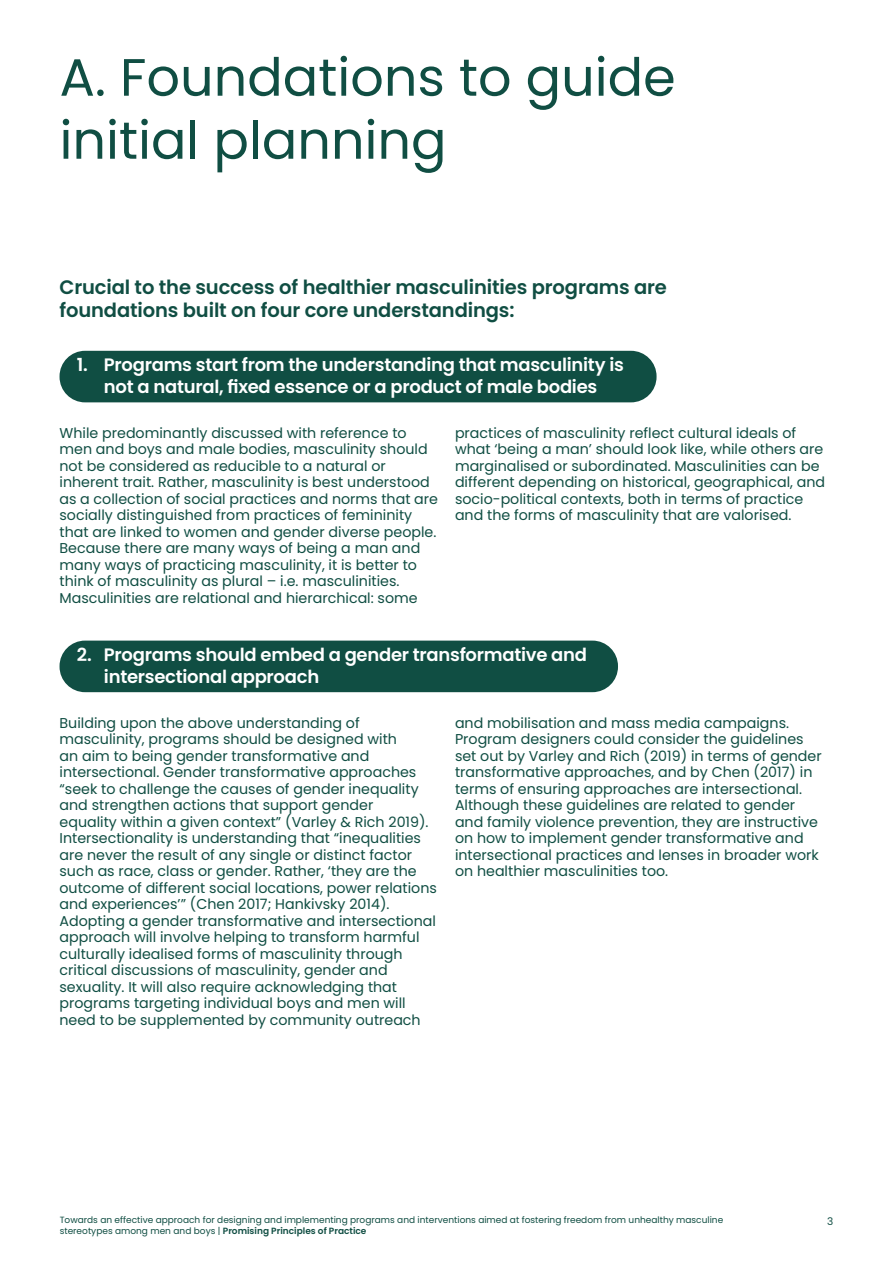
<style>
.page{position:relative;width:893px;height:1263px;background:#fff}
.page>*{position:absolute;margin:0;border:0;box-sizing:border-box;transform-origin:0 0}
.t1{font:52.5px/63px "Poppins";color:#104e43}
.t2{font:600 19.5px/23.4px "Poppins";letter-spacing:-.005em;color:#104e43}
.t3{font:600 18px/21.6px "Poppins";letter-spacing:-.015em;color:#fff;text-align:center}
.t4{font:14.25px/16.5px "Poppins";color:#104e43}
.t5{font:10.5px "Poppins";color:#104e43}
.t6{font:9px/10.8px "Poppins";color:#104e43}
.s1{font-weight:600}
</style>
<div class="page">
<div style="left:60px;top:351px;width:597px;height:51px;background:#104e43;border-radius:26px"></div>
<div style="left:60px;top:641px;width:558px;height:51px;background:#104e43;border-radius:26px"></div>
<p class="t1" style="left:60px;top:46px;width:618px">A. Foundations to guide initial planning</p>
<p class="t2" style="left:60px;top:275px;width:609px">Crucial to the success of healthier masculinities programs are foundations built on four core understandings:</p>
<p class="t3" style="left:77px;top:354px;width:548px">1. Programs start from the understanding that masculinity is not a natural, fixed essence or a product of male bodies</p>
<p class="t4" style="left:60px;top:425px;width:380px">While predominantly discussed with reference to men and boys and male bodies, masculinity should not be considered as reducible to a natural or inherent trait. Rather, masculinity is best understood as a collection of social practices and norms that are socially distinguished from practices of femininity that are linked to women and gender diverse people.<br>Because there are many ways of being a man and many ways of practicing masculinity, it is better to think of masculinity as plural – i.e. masculinities.<br>Masculinities are relational and hierarchical: some</p>
<p class="t4" style="left:455px;top:425px;width:372px">practices of masculinity reflect cultural ideals of what ‘being a man’ should look like, while others are marginalised or subordinated. Masculinities can be different depending on historical, geographical, and socio-political contexts, both in terms of practice and the forms of masculinity that are valorised.</p>
<p class="t3" style="left:104px;top:644px;width:484px;text-align:left;text-indent:-27px">2. Programs should embed a gender transformative and intersectional approach</p>
<p class="t4" style="left:60px;top:714px;width:379px">Building upon the above understanding of masculinity, programs should be designed with<br>an aim to being gender transformative and intersectional. Gender transformative approaches “seek to challenge the causes of gender inequality and strengthen actions that support gender<br>equality within a given context” (Varley &amp; Rich 2019).<br>Intersectionality is understanding that “inequalities are never the result of any single or distinct factor such as race, class or gender. Rather, ‘they are the outcome of different social locations, power relations and experiences’” (Chen 2017; Hankivsky 2014).<br>Adopting a gender transformative and intersectional approach will involve helping to transform harmful culturally idealised forms of masculinity through critical discussions of masculinity, gender and sexuality. It will also require acknowledging that programs targeting individual boys and men will need to be supplemented by community outreach</p>
<p class="t4" style="left:455px;top:714px;width:368px">and mobilisation and mass media campaigns.<br>Program designers could consider the guidelines set out by Varley and Rich (2019) in terms of gender transformative approaches, and by Chen (2017) in terms of ensuring approaches are intersectional.<br>Although these guidelines are related to gender and family violence prevention, they are instructive on how to implement gender transformative and intersectional practices and lenses in broader work on healthier masculinities too.</p>
<p class="t6" style="left:60px;top:1214px;width:665px">Towards an effective approach for designing and implementing programs and interventions aimed at fostering freedom from unhealthy masculine stereotypes among men and boys | <span class="s1">Promising Principles of Practice</span></p>
<p class="t5" style="left:827px;top:1215px;width:8px">3</p>
</div>
